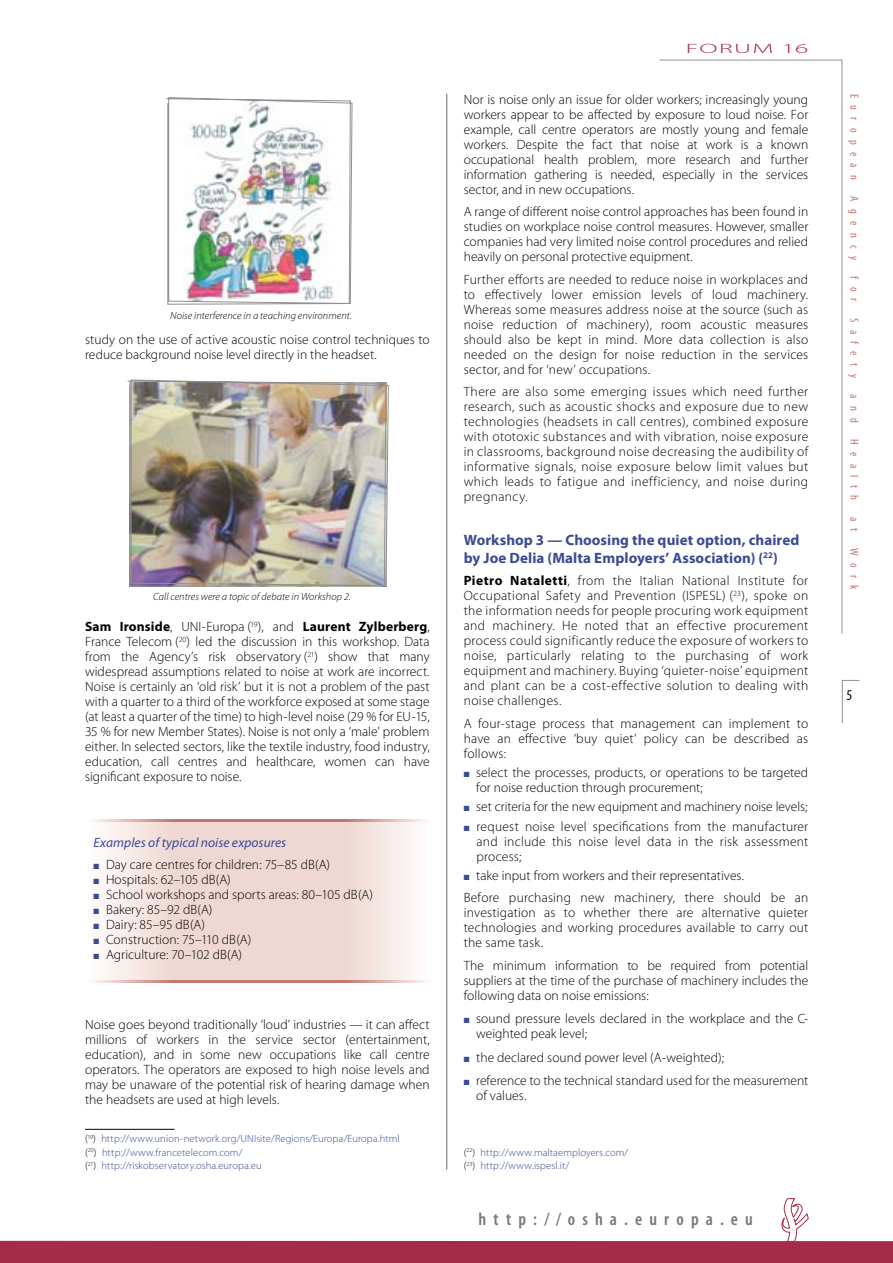
<style>
.page{position:relative;width:893px;height:1263px;background:#fff}
.page>*{position:absolute;margin:0;border:0;box-sizing:border-box;transform-origin:0 0}
.t1{font:600 condensed 18px "Myriad Pro";letter-spacing:.4em;color:#777}
.t2{font:700 15px/18px "Myriad Pro";letter-spacing:.005em;color:#3b4a93}
.t3{font:condensed 15px "Myriad Pro";color:#000}
.t4{font:300 13.5px/15px "Myriad Pro";letter-spacing:.005em;color:#000;text-align:justify}
.t5{font:italic 13.5px "Myriad Pro";letter-spacing:.005em;color:#3b4a93}
.t6{font:300 13.5px "Myriad Pro";letter-spacing:.05em;color:#a62a49;scale:2 1}
.t7{font:condensed 12px "Myriad Pro";letter-spacing:.61em;color:#c37777}
.t8{font:300 10.5px/13.5px "Myriad Pro";letter-spacing:.015em;color:#3b4a93}
.t9{font:italic 300 10.5px "Myriad Pro";letter-spacing:.005em;color:#000}
.s1{font-weight:700}
.s2{color:#000}
</style>
<div class="page">
<svg style="left:659px;top:59px;width:183px;height:575px"></svg>
<svg style="left:0;top:1198px;width:892px;height:65px"></svg>
<svg style="left:841px;top:680px;width:19px;height:43px"></svg>
<hr style="left:446px;top:94px;width:1px;height:1075px;background:#909090">
<hr style="left:85px;top:1129px;width:89px;height:1px;background:#000">
<img style="left:127px;top:379px;width:262px;height:208px">
<svg style="left:106px;top:822px;width:307px;height:158px;background:#f1deda"></svg>
<svg style="left:92px;top:820px;width:334px;height:2px"></svg>
<svg style="left:92px;top:980px;width:334px;height:3px"></svg>
<img style="left:166px;top:97px;width:187px;height:208px">
<p class="t9" style="left:170px;top:312px;width:183px">Noise interference in a teaching environment.</p>
<p class="t4" style="left:85px;top:334px;width:346px">study on the use of active acoustic noise control techniques to reduce background noise level directly in the headset.</p>
<p class="t9" style="left:153px;top:593px;width:199px">Call centres were a topic of debate in Workshop 2.</p>
<p class="t4" style="left:85px;top:620px;width:346px"><span class="s1">Sam Ironside</span>, UNI-Europa (<sup>19</sup>), and <span class="s1">Laurent Zylberberg</span>, France Telecom (<sup>20</sup>) led the discussion in this workshop. Data from the Agency’s risk observatory (<sup>21</sup>) show that many widespread assumptions related to noise at work are incorrect.<br>Noise is certainly an ‘old risk’ but it is not a problem of the past with a quarter to a third of the workforce exposed at some stage (at least a quarter of the time) to high-level noise (29 % for EU-15, 35 % for new Member States). Noise is not only a ‘male’ problem either. In selected sectors, like the textile industry, food industry, education, call centres and healthcare, women can have significant exposure to noise.</p>
<p class="t5" style="left:94px;top:837px;width:194px">Examples of typical noise exposures</p>
<p class="t4" style="left:106px;top:858px;width:268px;text-align:left">Day care centres for children: 75–85 dB(A)<br>Hospitals: 62–105 dB(A)<br>School workshops and sports areas: 80–105 dB(A)<br>Bakery: 85–92 dB(A)<br>Dairy: 85–95 dB(A)<br>Construction: 75–110 dB(A)<br>Agriculture: 70–102 dB(A)</p>
<p class="t4" style="left:85px;top:1018px;width:346px">Noise goes beyond traditionally ‘loud’ industries — it can affect millions of workers in the service sector (entertainment, education), and in some new occupations like call centre operators. The operators are exposed to high noise levels and may be unaware of the potential risk of hearing damage when the headsets are used at high levels.</p>
<p class="t8" style="left:85px;top:1133px;width:316px"><span class="s2">(</span><sup>19</sup><span class="s2">)</span> http://www.union-network.org/UNIsite/Regions/Europa/Europa.html <span class="s2">(</span><sup>20</sup><span class="s2">)</span> http://www.francetelecom.com/<br><span class="s2">(</span><sup>21</sup><span class="s2">)</span> http://riskobservatory.osha.europa.eu</p>
<p class="t6" style="left:685px;top:43px;width:63px">FORUM 16</p>
<p class="t4" style="left:463px;top:93px;width:346px">Nor is noise only an issue for older workers; increasingly young workers appear to be affected by exposure to loud noise. For example, call centre operators are mostly young and female workers. Despite the fact that noise at work is a known occupational health problem, more research and further information gathering is needed, especially in the services sector, and in new occupations.</p>
<p class="t4" style="left:463px;top:205px;width:346px">A range of different noise control approaches has been found in studies on workplace noise control measures. However, smaller companies had very limited noise control procedures and relied heavily on personal protective equipment.</p>
<p class="t4" style="left:463px;top:273px;width:346px">Further efforts are needed to reduce noise in workplaces and to effectively lower emission levels of loud machinery.<br>Whereas some measures address noise at the source (such as noise reduction of machinery), room acoustic measures should also be kept in mind. More data collection is also needed on the design for noise reduction in the services sector, and for ‘new’ occupations.</p>
<p class="t4" style="left:463px;top:385px;width:346px">There are also some emerging issues which need further research, such as acoustic shocks and exposure due to new technologies (headsets in call centres), combined exposure with ototoxic substances and with vibration, noise exposure in classrooms, background noise decreasing the audibility of informative signals, noise exposure below limit values but which leads to fatigue and inefficiency, and noise during pregnancy.</p>
<p class="t2" style="left:463px;top:532px;width:337px">Workshop 3 — Choosing the quiet option, chaired by Joe Delia (Malta Employers’ Association) (<sup>22</sup>)</p>
<p class="t4" style="left:463px;top:574px;width:346px"><span class="s1">Pietro Nataletti</span>, from the Italian National Institute for Occupational Safety and Prevention (ISPESL) (<sup>23</sup>), spoke on the information needs for people procuring work equipment and machinery. He noted that an effective procurement process could significantly reduce the exposure of workers to noise, particularly relating to the purchasing of work equipment and machinery. Buying ‘quieter-noise’ equipment and plant can be a cost-effective solution to dealing with noise challenges.</p>
<p class="t4" style="left:463px;top:717px;width:346px">A four-stage process that management can implement to have an effective ‘buy quiet’ policy can be described as follows:</p>
<p class="t4" style="left:476px;top:766px;width:333px">select the processes, products, or operations to be targeted for noise reduction through procurement;</p>
<p class="t4" style="left:476px;top:798px;width:333px;line-height:19.2px">set criteria for the new equipment and machinery noise levels; request noise level specifications from the manufacturer</p>
<p class="t4" style="left:476px;top:835px;width:333px">and include this noise level data in the risk assessment process;</p>
<p class="t4" style="left:463px;top:865px;width:346px;line-height:22.5px;text-indent:12px">take input from workers and their representatives.<br>Before purchasing new machinery, there should be an</p>
<p class="t4" style="left:463px;top:906px;width:346px">investigation as to whether there are alternative quieter technologies and working procedures available to carry out the same task.</p>
<p class="t4" style="left:463px;top:959px;width:346px">The minimum information to be required from potential suppliers at the time of the purchase of machinery includes the following data on noise emissions:</p>
<p class="t4" style="left:476px;top:1012px;width:333px">sound pressure levels declared in the workplace and the C&shy;weighted peak level;</p>
<p class="t4" style="left:476px;top:1047px;width:333px;line-height:23.5px">the declared sound power level (A-weighted);<br>reference to the technical standard used for the measurement</p>
<p class="t4" style="left:476px;top:1089px;width:52px">of values.</p>
<p class="t8" style="left:463px;top:1147px;width:166px"><span class="s2">(</span><sup>22</sup><span class="s2">)</span> http://www.maltaemployers.com/ <span class="s2">(</span><sup>23</sup><span class="s2">)</span> http://www.ispesl.it/</p>
<h1 class="t1" style="left:478px;top:1213px;width:276px">http://osha.europa.eu</h1>
<p class="t7" style="left:858px;top:94px;width:88px;rotate:90deg">European</p>
<p class="t7" style="left:858px;top:196px;width:65px;rotate:90deg">Agency</p>
<p class="t7" style="left:858px;top:276px;width:27px;rotate:90deg">for</p>
<p class="t7" style="left:858px;top:318px;width:62px;rotate:90deg">Safety</p>
<p class="t7" style="left:858px;top:394px;width:30px;rotate:90deg">and</p>
<p class="t7" style="left:858px;top:439px;width:63px;rotate:90deg">Health</p>
<p class="t7" style="left:858px;top:517px;width:16px;rotate:90deg">a t</p>
<p class="t7" style="left:858px;top:548px;width:43px;rotate:90deg">Work</p>
<p class="t3" style="left:846px;top:690px;width:7px">5</p>
</div>
